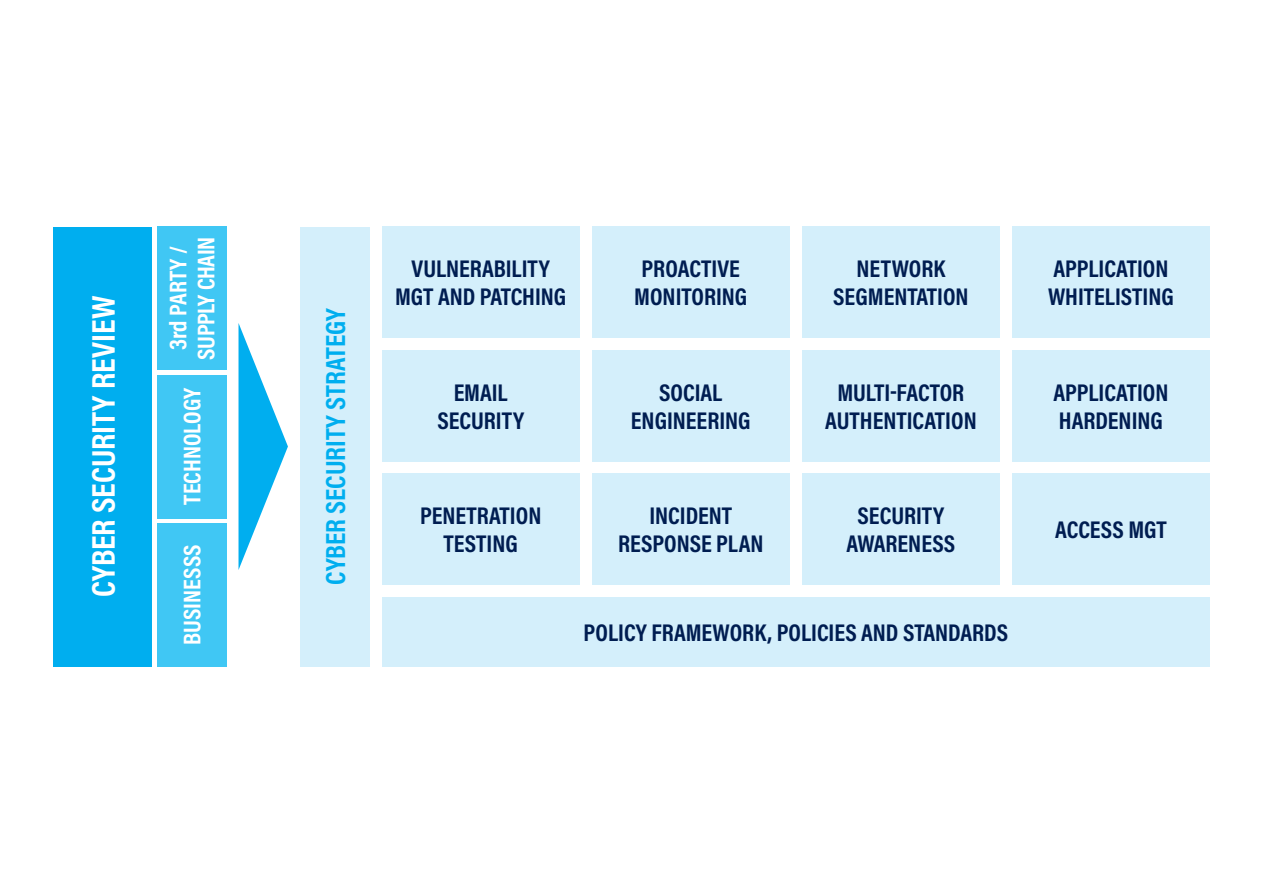
<style>
.page{position:relative;width:1263px;height:893px;background:#fff}
.page>*{position:absolute;margin:0;border:0;box-sizing:border-box;transform-origin:0 0}
.t1{font:700 33.15px "Acumin Pro Cond";color:#fff}
.t2{font:700 27.9px "Acumin Pro Cond";color:#00aeef}
.t3{font:700 24.45px/28px "Acumin Pro Cond";color:#001d51;text-align:center}
.t4{font:700 24.45px/28px "Acumin Pro Cond";letter-spacing:-.005em;color:#fff;text-align:center}
</style>
<div class="page">
<div style="left:382px;top:227px;width:198px;height:111px;background:#d4effb"></div>
<div style="left:382px;top:350px;width:198px;height:111px;background:#d4effb"></div>
<div style="left:382px;top:474px;width:198px;height:111px;background:#d4effb"></div>
<div style="left:592px;top:227px;width:198px;height:111px;background:#d4effb"></div>
<div style="left:592px;top:350px;width:198px;height:111px;background:#d4effb"></div>
<div style="left:592px;top:474px;width:198px;height:111px;background:#d4effb"></div>
<div style="left:802px;top:227px;width:198px;height:111px;background:#d4effb"></div>
<div style="left:802px;top:350px;width:198px;height:111px;background:#d4effb"></div>
<div style="left:802px;top:474px;width:198px;height:111px;background:#d4effb"></div>
<div style="left:1012px;top:227px;width:198px;height:111px;background:#d4effb"></div>
<div style="left:1012px;top:350px;width:198px;height:111px;background:#d4effb"></div>
<div style="left:1012px;top:474px;width:198px;height:111px;background:#d4effb"></div>
<div style="left:382px;top:597px;width:828px;height:69px;background:#d4effb"></div>
<div style="left:300px;top:227px;width:69px;height:439px;background:#d4effb"></div>
<div style="left:53px;top:227px;width:99px;height:439px;background:#00aeef"></div>
<svg style="left:238px;top:323px;width:50px;height:247px"></svg>
<div style="left:157px;top:227px;width:69px;height:143px;background:#40c7f4"></div>
<div style="left:157px;top:523px;width:69px;height:143px;background:#40c7f4"></div>
<div style="left:157px;top:375px;width:69px;height:143px;background:#40c7f4"></div>
<p class="t1" style="left:81px;top:597px;width:303px;rotate:-90deg">CYBER SECURITY REVIEW</p>
<p class="t4" style="left:163px;top:360px;width:125px;rotate:-90deg">3rd PARTY /<br>SUPPLY CHAIN</p>
<p class="t4" style="left:177px;top:505px;width:118px;rotate:-90deg">TECHNOLOGY</p>
<p class="t4" style="left:177px;top:645px;width:102px;rotate:-90deg">BUSINESSS</p>
<p class="t2" style="left:317px;top:585px;width:278px;rotate:-90deg">CYBER SECURITY STRATEGY</p>
<p class="t3" style="left:395px;top:254px;width:173px">VULNERABILITY<br>MGT AND PATCHING</p>
<p class="t3" style="left:437px;top:377px;width:88px">EMAIL<br>SECURITY</p>
<p class="t3" style="left:634px;top:254px;width:114px;text-align:left">PROACTIVE<br>MONITORING</p>
<p class="t3" style="left:631px;top:377px;width:121px">SOCIAL<br>ENGINEERING</p>
<p class="t3" style="left:833px;top:254px;width:137px">NETWORK<br>SEGMENTATION</p>
<p class="t3" style="left:825px;top:377px;width:153px">MULTI-FACTOR<br>AUTHENTICATION</p>
<p class="t3" style="left:420px;top:501px;width:123px">PENETRATION<br>TESTING</p>
<p class="t3" style="left:618px;top:501px;width:147px">INCIDENT<br>RESPONSE PLAN</p>
<p class="t3" style="left:846px;top:501px;width:110px">SECURITY<br>AWARENESS</p>
<p class="t3" style="left:584px;top:618px;width:426px">POLICY FRAMEWORK, POLICIES AND STANDARDS</p>
<p class="t3" style="left:1048px;top:254px;width:127px;text-align:left">APPLICATION<br>WHITELISTING</p>
<p class="t3" style="left:1053px;top:377px;width:116px;text-align:left">APPLICATION<br>HARDENING</p>
<p class="t3" style="left:1055px;top:515px;width:113px">ACCESS MGT</p>
</div>
